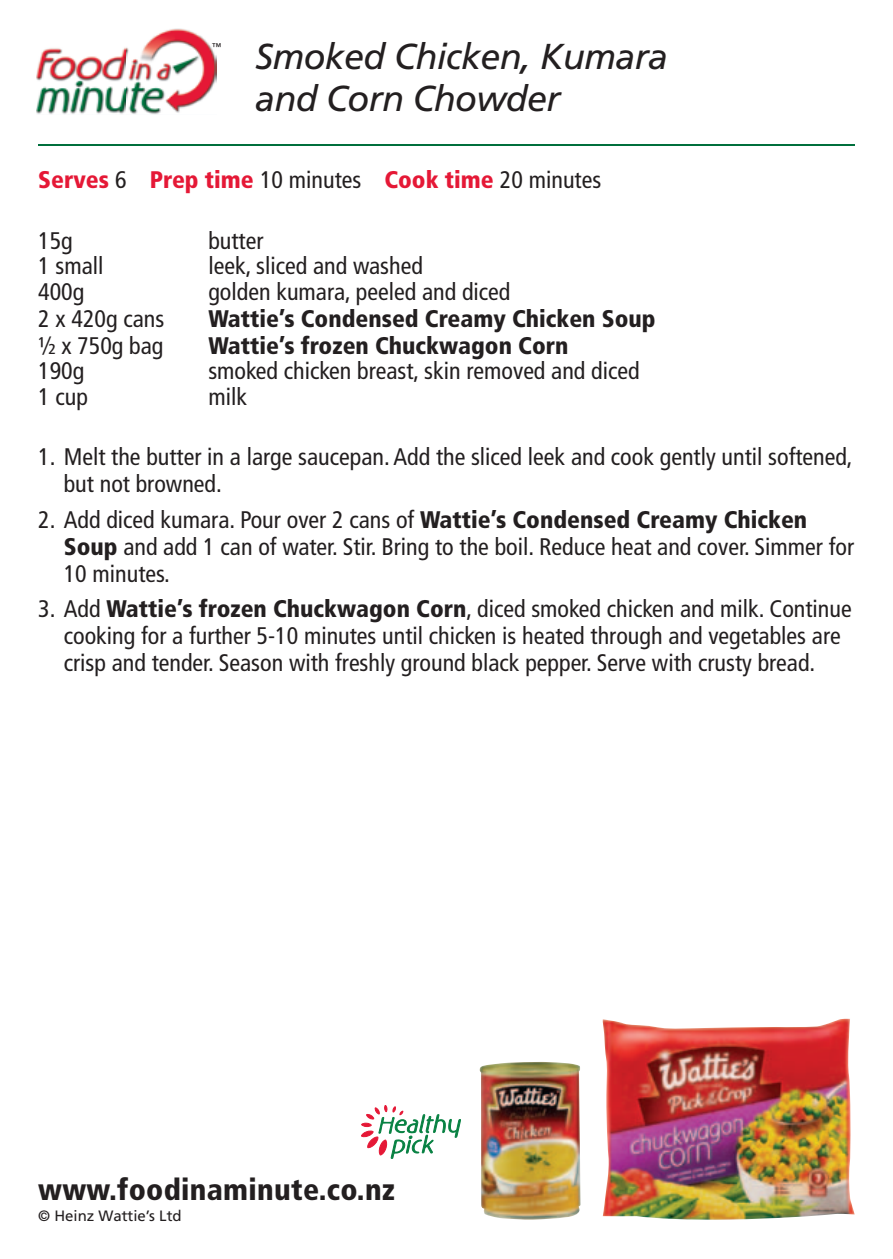
<style>
.page{position:relative;width:893px;height:1259px;background:#fff}
.page>*{position:absolute;margin:0;border:0;box-sizing:border-box;transform-origin:0 0}
.t1{font:italic 36px/42px "Frutiger";letter-spacing:-.02em;color:#231f20}
.t2{font:900 condensed 30px "Frutiger";letter-spacing:.01em;color:#231f20}
.t3{font:condensed 24px/27px "Frutiger";color:#231f20}
.t4{font:900 condensed 24px "Frutiger";color:#231f20}
.t5{font:900 condensed 24px "Frutiger";color:#e51836}
.t6{font:15px "Frutiger";color:#231f20}
.t7{font:500 9.6px "Helvetica Neue";color:#231f20}
.s1{font-weight:400;color:#231f20}
.s2{font-weight:900}
</style>
<div class="page">
<img style="left:36px;top:28px;width:181px;height:86px">
<hr style="left:38px;top:144px;width:817px;height:1px;background:#006f3c">
<img style="left:480px;top:1062px;width:101px;height:158px">
<img style="left:603px;top:1018px;width:252px;height:202px">
<svg style="left:361px;top:1105px;width:100px;height:54px"></svg>
<p class="t7" style="left:212px;top:41px;width:11px">™</p>
<h1 class="t1" style="left:255px;top:35px;width:414px">Smoked Chicken, Kumara and Corn Chowder</h1>
<p class="t5" style="left:38px;top:165px;width:564px">Serves <span class="s1">6</span> Prep time <span class="s1">10 minutes</span> Cook time <span class="s1">20 minutes</span></p>
<p class="t3" style="left:38px;top:227px;width:36px">15g</p>
<p class="t3" style="left:208px;top:227px;width:57px">butter</p>
<p class="t3" style="left:38px;top:252px;width:67px">1 small</p>
<p class="t3" style="left:208px;top:252px;width:216px">leek, sliced and washed</p>
<p class="t3" style="left:38px;top:278px;width:48px">400g</p>
<p class="t3" style="left:208px;top:278px;width:304px">golden kumara, peeled and diced</p>
<p class="t3" style="left:38px;top:305px;width:128px">2 x 420g cans</p>
<p class="t4" style="left:208px;top:304px;width:449px">Wattie’s Condensed Creamy Chicken Soup</p>
<p class="t3" style="left:38px;top:332px;width:127px">½ x 750g bag</p>
<p class="t4" style="left:208px;top:331px;width:362px">Wattie’s frozen Chuckwagon Corn</p>
<p class="t3" style="left:38px;top:357px;width:48px">190g</p>
<p class="t3" style="left:208px;top:357px;width:433px">smoked chicken breast, skin removed and diced</p>
<p class="t3" style="left:38px;top:383px;width:51px">1 cup</p>
<p class="t3" style="left:208px;top:383px;width:40px">milk</p>
<p class="t3" style="left:64px;top:443px;width:790px;text-indent:-26px">1. Melt the butter in a large saucepan. Add the sliced leek and cook gently until softened, but not browned.</p>
<p class="t3" style="left:64px;top:506px;width:792px;text-indent:-26px">2. Add diced kumara. Pour over 2 cans of <span class="s2">Wattie’s Condensed Creamy Chicken<br>Soup</span> and add 1 can of water. Stir. Bring to the boil. Reduce heat and cover. Simmer for<br>10 minutes.</p>
<p class="t3" style="left:64px;top:595px;width:789px;text-indent:-26px">3. Add <span class="s2">Wattie’s frozen Chuckwagon Corn</span>, diced smoked chicken and milk. Continue cooking for a further 5-10 minutes until chicken is heated through and vegetables are crisp and tender. Season with freshly ground black pepper. Serve with crusty bread.</p>
<p class="t2" style="left:38px;top:1171px;width:358px">www.foodinaminute.co.nz</p>
<p class="t6" style="left:38px;top:1206px;width:145px">© Heinz Wattie’s Ltd</p>
</div>
